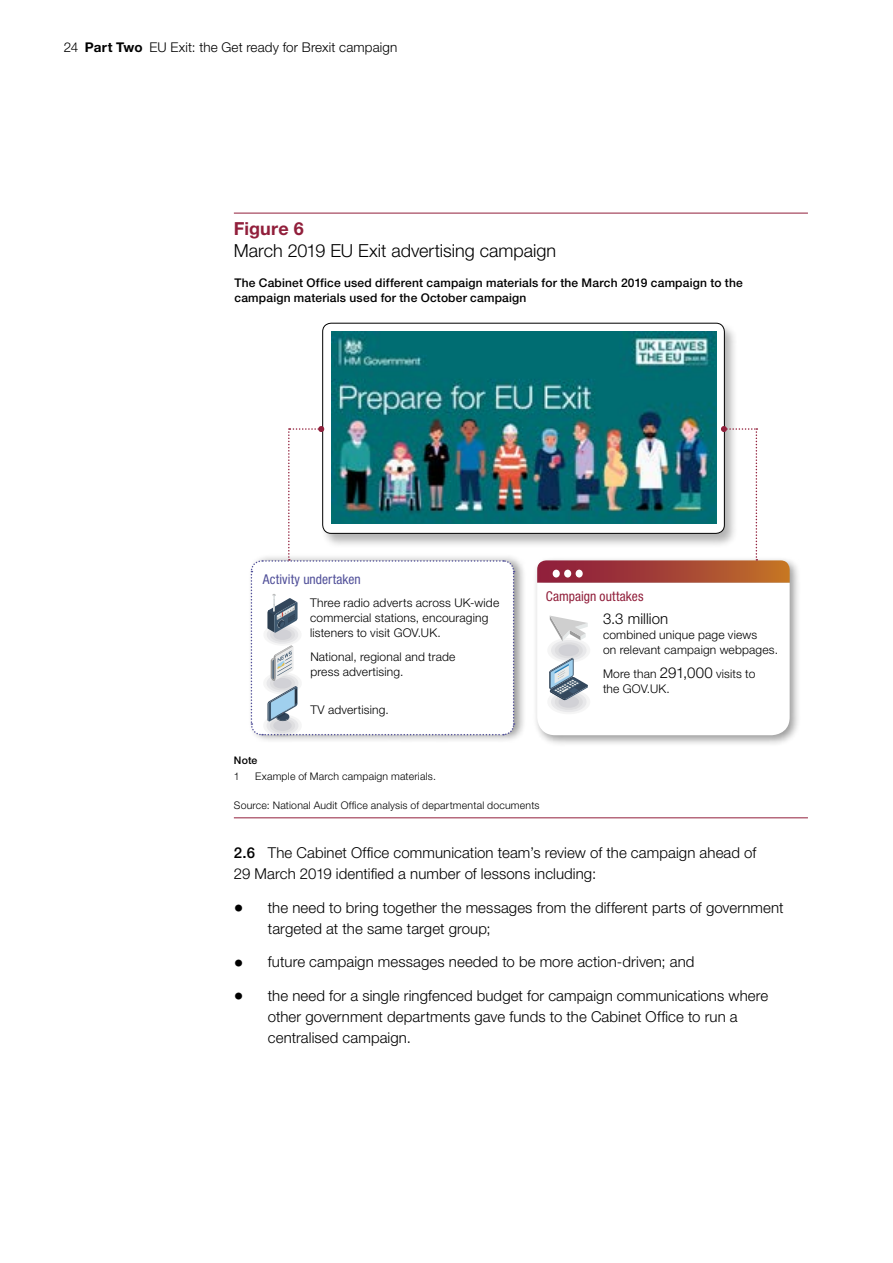
<style>
.page{position:relative;width:893px;height:1263px;background:#fff}
.page>*{position:absolute;margin:0;border:0;box-sizing:border-box;transform-origin:0 0}
.t1{font:300 18px/22.5px "Helvetica Neue LT Std";color:#000}
.t2{font:300 15px/21px "Helvetica Neue LT Std";letter-spacing:.005em;color:#000}
.t3{font:300 13.5px "Helvetica Neue LT Std";letter-spacing:.01em;color:#000}
.t4{font:condensed 13.5px "Helvetica Neue LT Std";letter-spacing:.005em;color:#515099}
.t5{font:condensed 13.5px "Helvetica Neue LT Std";letter-spacing:.005em;color:#911f3b}
.t6{font:300 12px/15px "Helvetica Neue LT Std";letter-spacing:.015em;color:#000}
.t7{font:500 12px/15px "Helvetica Neue LT Std";letter-spacing:.015em;color:#000}
.t8{font:300 10.5px "Helvetica Neue LT Std";letter-spacing:.02em;color:#000}
.t9{font:500 10.5px/15.6px "Helvetica Neue LT Std";color:#000}
.s1{font-weight:700}
.s2{font-weight:700;color:#911f3b}
.s3{font-size:15px}
.s4{font-weight:300}
.s5{font-weight:500}
.s6{font-size:19.5px}
</style>
<div class="page">
<hr style="left:234px;top:213px;width:574px;height:1px;background:#911f3b">
<hr style="left:234px;top:817px;width:574px;height:1px;background:#911f3b">
<div style="left:320px;top:321px;width:419px;height:227px;background:#000;opacity:.3"></div>
<div style="left:323px;top:323px;width:401px;height:210px;background:#fff;border-radius:9px"></div>
<img style="left:332px;top:332px;width:384px;height:192px">
<div style="left:532px;top:555px;width:269px;height:192px;background:#000;opacity:.4"></div>
<div style="left:247px;top:553px;width:279px;height:190px;background:#000;opacity:.4"></div>
<svg style="left:537px;top:426px;width:253px;height:309px"></svg>
<svg style="left:250px;top:426px;width:265px;height:312px"></svg>
<p class="t3" style="left:64px;top:39px;width:335px">24 <span class="s1">Part Two</span> EU Exit: the Get ready for Brexit campaign</p>
<p class="t1" style="left:234px;top:217px;width:324px"><span class="s2">Figure 6<br></span>March 2019 EU Exit advertising campaign</p>
<p class="t7" style="left:234px;top:275px;width:510px">The Cabinet Office used different campaign materials for the March 2019 campaign to the campaign materials used for the October campaign</p>
<p class="t4" style="left:263px;top:571px;width:99px">Activity undertaken</p>
<p class="t6" style="left:310px;top:595px;width:191px">Three radio adverts across UK-wide commercial stations, encouraging listeners to visit GOV.UK.</p>
<p class="t6" style="left:310px;top:648px;width:147px">National, regional and trade press advertising.</p>
<p class="t6" style="left:310px;top:702px;width:80px">TV advertising.</p>
<p class="t5" style="left:546px;top:588px;width:99px">Campaign outtakes</p>
<p class="t2" style="left:603px;top:608px;width:67px">3.3 million</p>
<p class="t6" style="left:603px;top:627px;width:176px">combined unique page views<br>on relevant campaign webpages.</p>
<p class="t6" style="left:603px;top:666px;width:154px">More than <span class="s3">291,000</span> visits to the GOV.UK.</p>
<p class="t9" style="left:234px;top:752px;width:25px">Note<br><span class="s4">1</span></p>
<p class="t8" style="left:255px;top:770px;width:182px">Example of March campaign materials.</p>
<p class="t8" style="left:234px;top:799px;width:307px">Source: National Audit Office analysis of departmental documents</p>
<p class="t2" style="left:234px;top:842px;width:524px"><span class="s5">2.6</span> The Cabinet Office communication team’s review of the campaign ahead of<br>29 March 2019 identified a number of lessons including:</p>
<p class="t2" style="left:268px;top:896px;width:517px;text-indent:-34px"><span class="s6">•</span> the need to bring together the messages from the different parts of government targeted at the same target group;</p>
<p class="t2" style="left:234px;top:951px;width:462px"><span class="s6">•</span> future campaign messages needed to be more action-driven; and</p>
<p class="t2" style="left:268px;top:985px;width:502px;text-indent:-34px"><span class="s6">•</span> the need for a single ringfenced budget for campaign communications where other government departments gave funds to the Cabinet Office to run a centralised campaign.</p>
</div>
